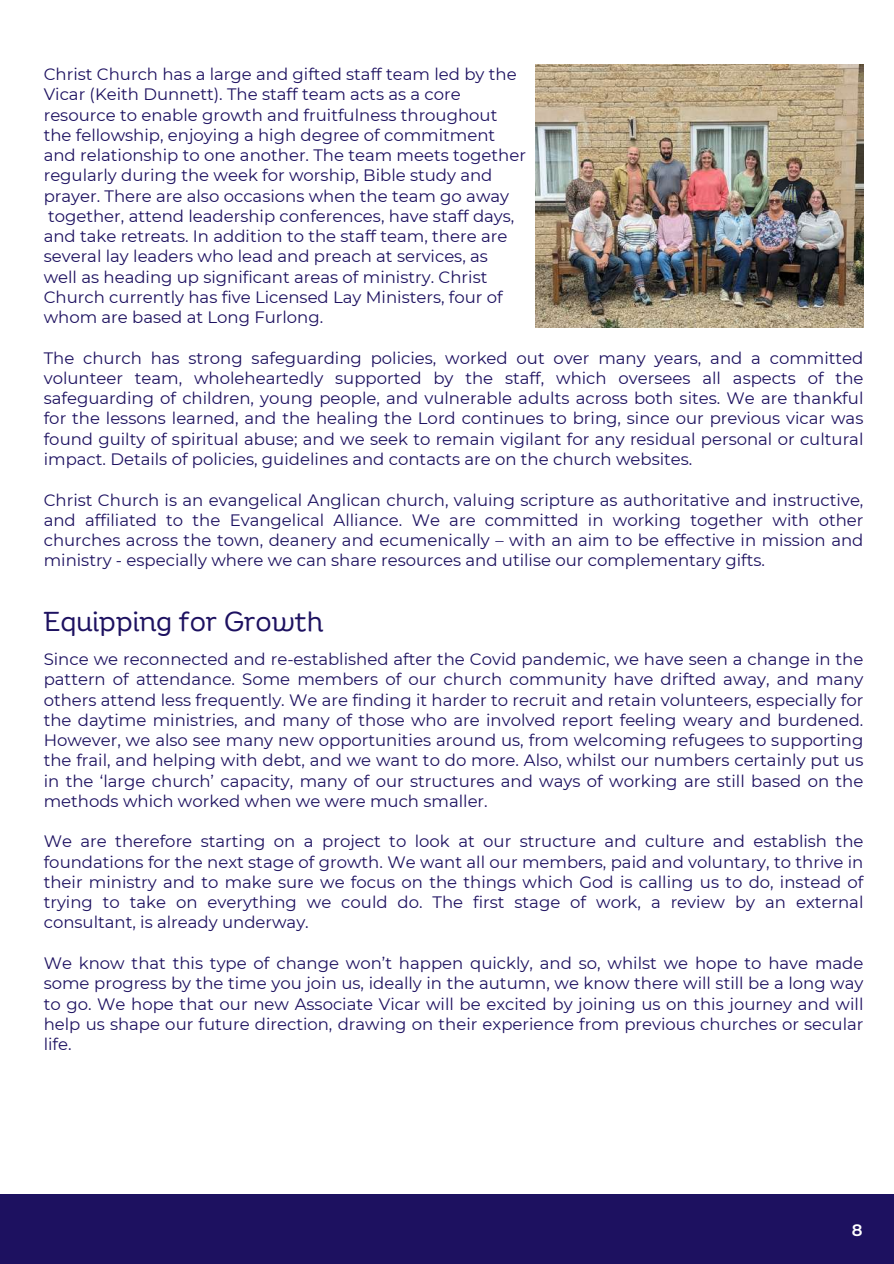
<style>
.page{position:relative;width:894px;height:1264px;background:#fff}
.page>*{position:absolute;margin:0;border:0;box-sizing:border-box;transform-origin:0 0}
.t1{font:26.7px "Binate Display";color:#1d1160}
.t2{font:16.5px/20.2px "Montserrat";color:#1d1160;text-align:justify}
.t3{font:600 16.5px "Montserrat";color:#fff}
</style>
<div class="page">
<div style="left:0;top:1194px;width:893px;height:69px;background:#1d1160"></div>
<img style="left:535px;top:65px;width:328px;height:263px">
<p class="t2" style="left:44px;top:64px;width:483px;text-align:left">Christ Church has a large and gifted staff team led by the Vicar (Keith Dunnett). The staff team acts as a core resource to enable growth and fruitfulness throughout the fellowship, enjoying a high degree of commitment and relationship to one another. The team meets together regularly during the week for worship, Bible study and prayer. There are also occasions when the team go away together, attend leadership conferences, have staff days, and take retreats. In addition to the staff team, there are several lay leaders who lead and preach at services, as<br>well as heading up significant areas of ministry. Christ Church currently has five Licensed Lay Ministers, four of whom are based at Long Furlong.</p>
<p class="t2" style="left:44px;top:347px;width:821px">The church has strong safeguarding policies, worked out over many years, and a committed volunteer team, wholeheartedly supported by the staff, which oversees all aspects of the safeguarding of children, young people, and vulnerable adults across both sites. We are thankful for the lessons learned, and the healing the Lord continues to bring, since our previous vicar was found guilty of spiritual abuse; and we seek to remain vigilant for any residual personal or cultural impact. Details of policies, guidelines and contacts are on the church websites.</p>
<p class="t2" style="left:44px;top:489px;width:821px">Christ Church is an evangelical Anglican church, valuing scripture as authoritative and instructive, and affiliated to the Evangelical Alliance. We are committed in working together with other churches across the town, deanery and ecumenically – with an aim to be effective in mission and ministry - especially where we can share resources and utilise our complementary gifts.</p>
<h1 class="t1" style="left:44px;top:596px;width:281px">Equipping for Growth</h1>
<p class="t2" style="left:44px;top:649px;width:821px">Since we reconnected and re-established after the Covid pandemic, we have seen a change in the pattern of attendance. Some members of our church community have drifted away, and many others attend less frequently. We are finding it harder to recruit and retain volunteers, especially for the daytime ministries, and many of those who are involved report feeling weary and burdened.<br>However, we also see many new opportunities around us, from welcoming refugees to supporting the frail, and helping with debt, and we want to do more. Also, whilst our numbers certainly put us in the ‘large church’ capacity, many of our structures and ways of working are still based on the methods which worked when we were much smaller.</p>
<p class="t2" style="left:44px;top:831px;width:821px">We are therefore starting on a project to look at our structure and culture and establish the foundations for the next stage of growth. We want all our members, paid and voluntary, to thrive in their ministry and to make sure we focus on the things which God is calling us to do, instead of trying to take on everything we could do. The first stage of work, a review by an external consultant, is already underway.</p>
<p class="t2" style="left:44px;top:952px;width:821px">We know that this type of change won’t happen quickly, and so, whilst we hope to have made some progress by the time you join us, ideally in the autumn, we know there will still be a long way to go. We hope that our new Associate Vicar will be excited by joining us on this journey and will help us shape our future direction, drawing on their experience from previous churches or secular life.</p>
<p class="t3" style="left:851px;top:1219px;width:12px">8</p>
</div>
